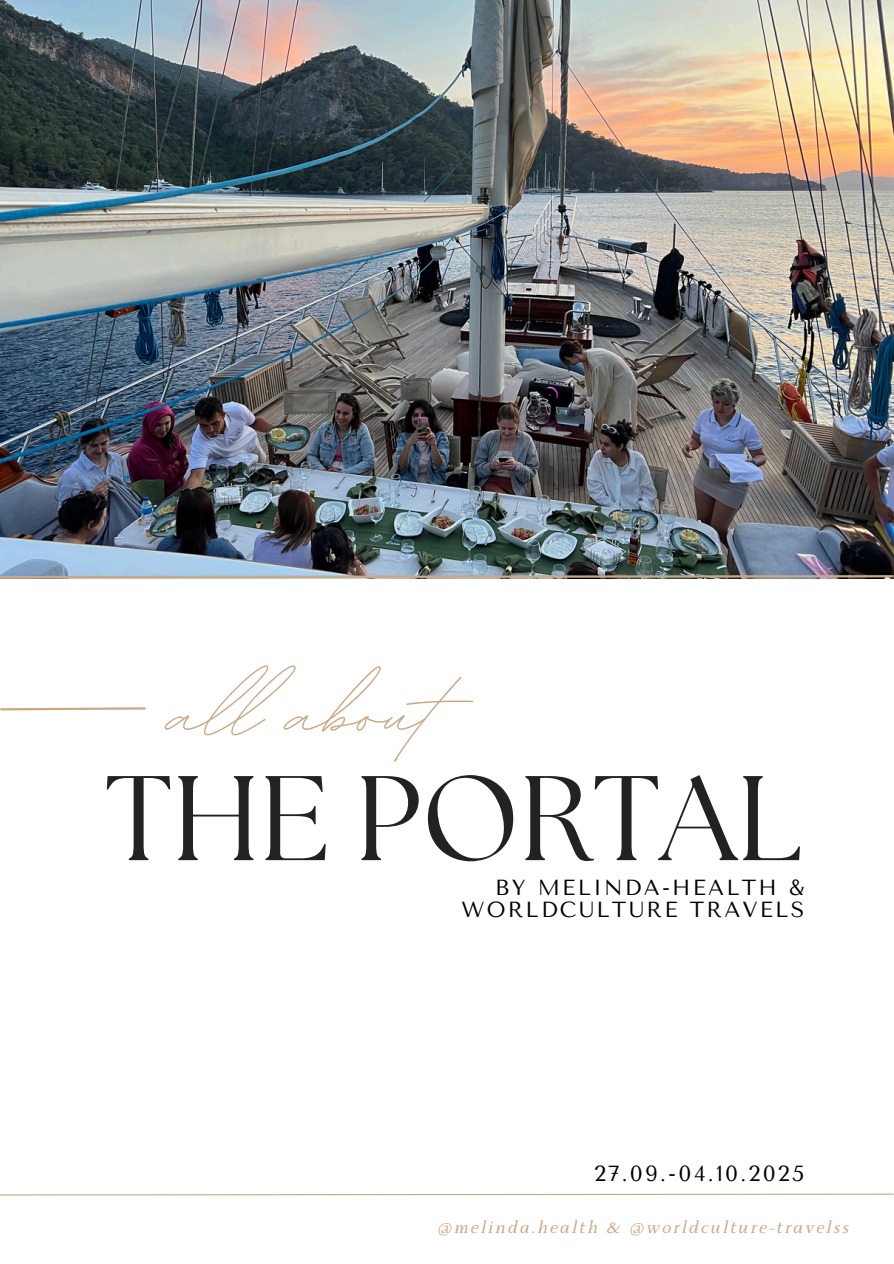
<style>
.page{position:relative;width:894px;height:1264px;background:#fff}
.page>*{position:absolute;margin:0;border:0;box-sizing:border-box;transform-origin:0 0}
.t1{font:125.4px "BD Script";color:#cba783}
.t2{font:120px "The Seasons";color:#222}
.t3{font:21.75px/21.3px "Tenor Sans";letter-spacing:.105em;color:#000;text-align:right}
.t4{font:italic 19.35px "Monterchi Serif";letter-spacing:.105em;color:#cba783}
</style>
<div class="page">
<img style="left:0;top:0;width:893px;height:574px">
<img style="left:0;top:574px;width:893px;height:5px">
<svg style="left:0;top:1193px;width:893px;height:3px"></svg>
<svg style="left:0;top:707px;width:146px;height:4px"></svg>
<p class="t1" style="left:171px;top:631px;width:271px">al about</p>
<p class="t2" style="left:105px;top:764px;width:698px">THE PORTAL</p>
<h2 class="t3" style="left:461px;top:877px;width:344px">BY MELINDA-HEALTH &amp;<br>WORLDCULTURE TRAVELS</h2>
<h1 class="t3" style="left:594px;top:1163px;width:212px">27.09.-04.10.2025</h1>
<p class="t4" style="left:437px;top:1216px;width:413px">@melinda.health &amp; @worldculture-travelss</p>
</div>
